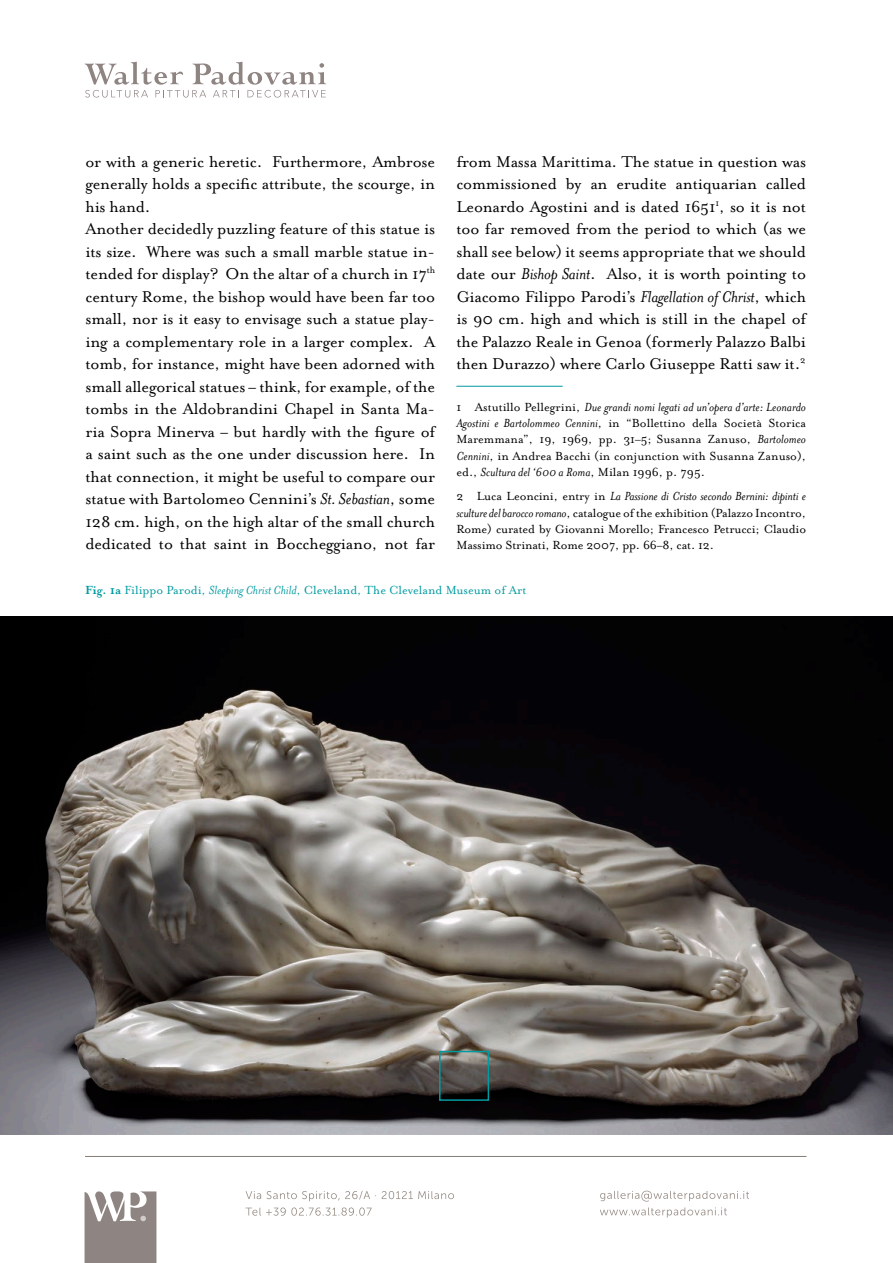
<style>
.page{position:relative;width:893px;height:1263px;background:#fff}
.page>*{position:absolute;margin:0;border:0;box-sizing:border-box;transform-origin:0 0}
.t1{font:18px/22.5px "Mrs Eaves OT";letter-spacing:-.01em;color:#000;text-align:justify}
.t2{font:13.5px/16.2px "Mrs Eaves OT";letter-spacing:-.005em;color:#000;text-align:justify}
.t3{font:13.5px "Mrs Eaves OT";color:#009aa1}
.s1{font-style:italic}
.s2{font-weight:700}
</style>
<div class="page">
<svg style="left:85px;top:62px;width:241px;height:36px"></svg>
<hr style="left:85px;top:1156px;width:721px;height:1px;background:#857d76">
<svg style="left:246px;top:1207px;width:126px;height:9px"></svg>
<svg style="left:246px;top:1191px;width:208px;height:10px"></svg>
<svg style="left:600px;top:1207px;width:127px;height:10px"></svg>
<svg style="left:600px;top:1191px;width:149px;height:10px"></svg>
<svg style="left:85px;top:1191px;width:71px;height:72px;background:#9f9794"></svg>
<hr style="left:456px;top:386px;width:107px;height:1px;background:#009aa1">
<img style="left:0;top:616px;width:893px;height:518px">
<div style="left:439px;top:1051px;width:50px;height:50px;border:2px solid #009aa1"></div>
<p class="t1" style="left:85px;top:150px;width:351px">or with a generic heretic. Furthermore, Ambrose generally holds a specific attribute, the scourge, in his hand.</p>
<p class="t1" style="left:85px;top:218px;width:351px">Another decidedly puzzling feature of this statue is its size. Where was such a small marble statue in&shy;tended for display? On the altar of a church in 17<sup>th </sup>century Rome, the bishop would have been far too small, nor is it easy to envisage such a statue play&shy;ing a complementary role in a larger complex. A tomb, for instance, might have been adorned with small allegorical statues – think, for example, of the tombs in the Aldobrandini Chapel in Santa Ma&shy;ria Sopra Minerva – but hardly with the figure of a saint such as the one under discussion here. In that connection, it might be useful to compare our statue with Bartolomeo Cennini’s <span class="s1">St. Sebastian</span>, some 128 cm. high, on the high altar of the small church dedicated to that saint in Boccheggiano, not far</p>
<p class="t1" style="left:456px;top:150px;width:351px">from Massa Marittima. The statue in question was commissioned by an erudite antiquarian called Leonardo Agostini and is dated 1651<sup>1</sup>, so it is not too far removed from the period to which (as we shall see below) it seems appropriate that we should date our <span class="s1">Bishop Saint</span>. Also, it is worth pointing to Giacomo Filippo Parodi’s <span class="s1">Flagellation of Christ</span>, which is 90 cm. high and which is still in the chapel of the Palazzo Reale in Genoa (formerly Palazzo Balbi then Durazzo) where Carlo Giuseppe Ratti saw it.<sup>2</sup></p>
<p class="t2" style="left:456px;top:399px;width:351px">1 Astutillo Pellegrini, <span class="s1">Due grandi nomi legati ad un’opera d’arte: Leonardo Agostini e Bartolommeo Cennini</span>, in “Bollettino della Società Storica Maremmana”, 19, 1969, pp. 31–5; Susanna Zanuso, <span class="s1">Bartolomeo Cennini</span>, in Andrea Bacchi (in conjunction with Susanna Zanuso), ed., <span class="s1">Scultura del ‘600 a Roma</span>, Milan 1996, p. 795.</p>
<p class="t2" style="left:456px;top:488px;width:351px">2 Luca Leoncini, entry in <span class="s1">La Passione di Cristo secondo Bernini: dipinti e sculture del barocco romano</span>, catalogue of the exhibition (Palazzo Incontro, Rome) curated by Giovanni Morello; Francesco Petrucci; Claudio Massimo Strinati, Rome 2007, pp. 66–8, cat. 12.</p>
<p class="t3" style="left:85px;top:583px;width:443px"><span class="s2">Fig. 1a</span> Filippo Parodi, <span class="s1">Sleeping Christ Child</span>, Cleveland, The Cleveland Museum of Art</p>
</div>
